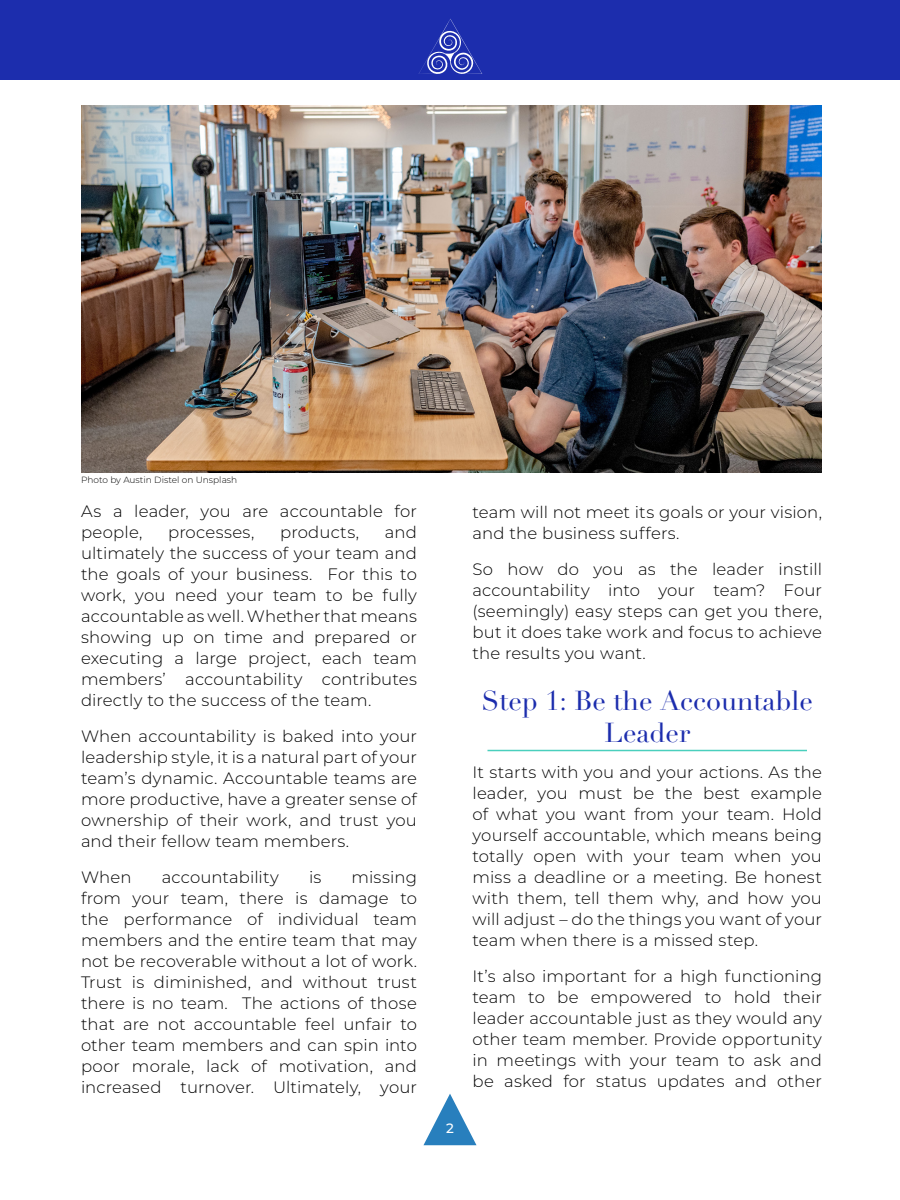
<style>
.page{position:relative;width:900px;height:1200px;background:#fff}
.page>*{position:absolute;margin:0;border:0;box-sizing:border-box;transform-origin:0 0}
.Headings{font:27px/32.4px "Didot LT Pro";color:#1c2dad;text-align:center}
.Body{font:300 16.5px/21px "Montserrat";letter-spacing:.01em;color:#000;text-align:justify}
.t1{font:500 13.5px "Montserrat";color:#fff}
.t2{font:300 9px "Montserrat";color:#000}
</style>
<div class="page">
<svg style="left:423px;top:1094px;width:54px;height:51px"></svg>
<div style="left:0;top:1px;width:900px;height:79px;background:#1c2dad"></div>
<svg style="left:419px;top:19px;width:63px;height:55px"></svg>
<hr style="left:488px;top:750px;width:319px;height:1px;background:#4acfbd">
<img style="left:81px;top:105px;width:741px;height:367px">
<p class="t2" style="left:81px;top:473px;width:158px">Photo by Austin Distel on Unsplash</p>
<p class="Body" style="left:81px;top:500px;width:337px">As a leader, you are accountable for people,</p>
<p class="Body" style="left:81px;top:521px;width:338px;text-indent:304px">and ultimately the success of your team and the goals of your business. For this to work, you need your team to be fully accountable as well. Whether that means showing up on time and prepared or executing a large project, each team members’ accountability contributes directly to the success of the team.</p>
<p class="Body" style="left:81px;top:725px;width:338px">When accountability is baked into your leadership style, it is a natural part of your team’s dynamic. Accountable teams are more productive, have a greater sense of ownership of their work, and trust you and their fellow team members.</p>
<p class="Body" style="left:81px;top:866px;width:52px">When</p>
<p class="Body" style="left:162px;top:866px;width:119px">accountability</p>
<p class="Body" style="left:309px;top:866px;width:14px">is</p>
<p class="Body" style="left:168px;top:521px;width:88px">processes,</p>
<p class="Body" style="left:280px;top:521px;width:81px">products,</p>
<p class="Body" style="left:81px;top:866px;width:338px;text-indent:271px">missing from your team, there is damage to the performance of individual team members and the entire team that may not be recoverable without a lot of work.<br>Trust is diminished, and without trust there is no team. The actions of those that are not accountable feel unfair to other team members and can spin into poor morale, lack of motivation, and increased turnover. Ultimately, your</p>
<p class="t1" style="left:446px;top:1118px;width:9px">2</p>
<p class="Body" style="left:472px;top:502px;width:351px">team will not meet its goals or your vision, and the business suffers.</p>
<p class="Body" style="left:472px;top:559px;width:351px">So how do you as the leader instill accountability into your team? Four (seemingly) easy steps can get you there, but it does take work and focus to achieve the results you want.</p>
<p class="Headings" style="left:481px;top:685px;width:333px">Step 1: Be the Accountable<br>Leader</p>
<p class="Body" style="left:472px;top:761px;width:351px">It starts with you and your actions. As the leader, you must be the best example of what you want from your team. Hold yourself accountable, which means being totally open with your team when you miss a deadline or a meeting. Be honest with them, tell them why, and how you will adjust – do the things you want of your team when there is a missed step.</p>
<p class="Body" style="left:472px;top:965px;width:351px">It’s also important for a high functioning team to be empowered to hold their leader accountable just as they would any other team member. Provide opportunity in meetings with your team to ask and be asked for status updates and other</p>
</div>
